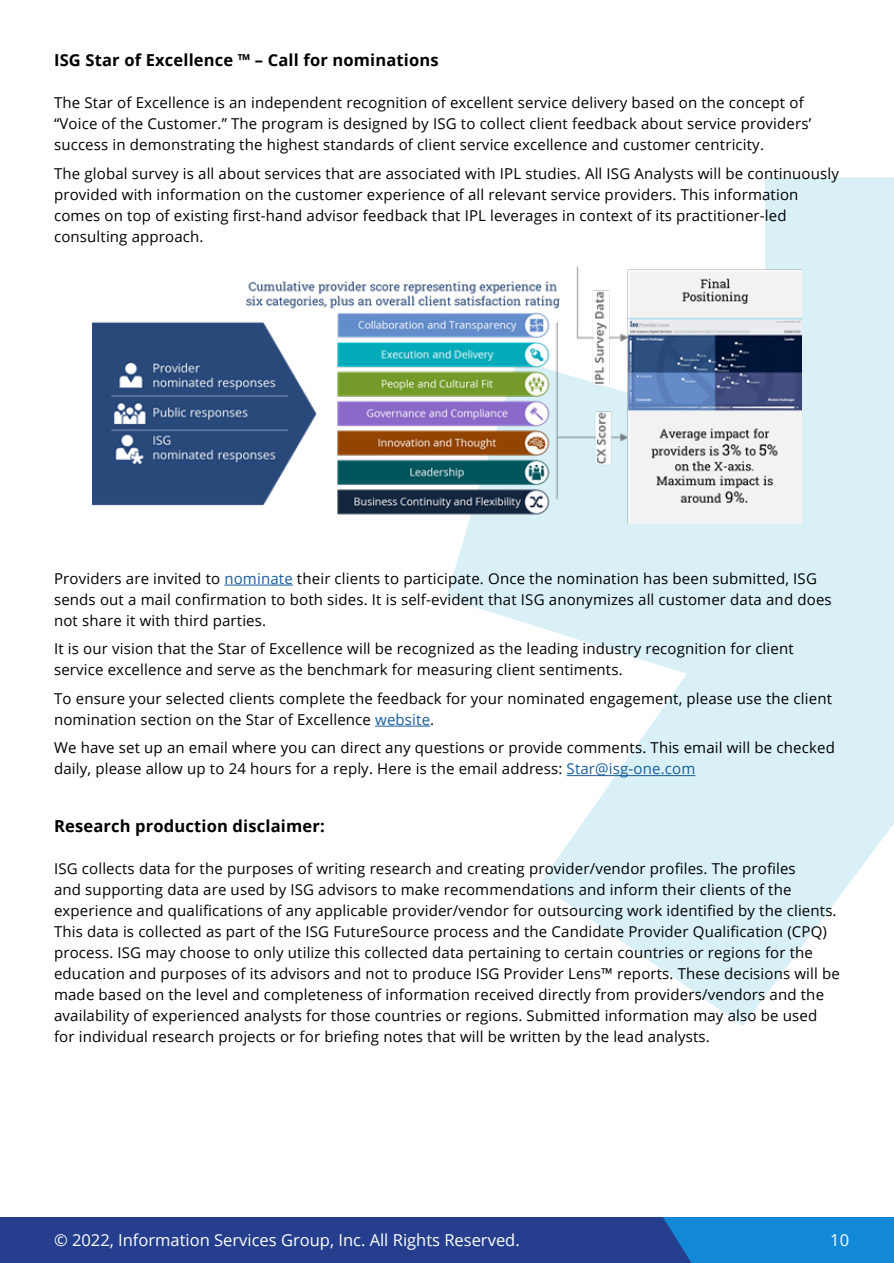
<style>
.page{position:relative;width:894px;height:1263px;background:#fff}
.page>*{position:absolute;margin:0;border:0;box-sizing:border-box;transform-origin:0 0}
.t1{font:700 16.5px "Open Sans";letter-spacing:.01em;color:#000}
.t2{font:16.5px "Open Sans";color:#fff}
.t3{font:15px/21px "Open Sans";letter-spacing:.01em;color:#000}
.s1{color:#175d9e}
</style>
<div class="page">
<svg style="left:446px;top:177px;width:447px;height:849px;fill:#d9f0f6"></svg>
<hr style="left:224px;top:584px;width:69px;height:1px;background:#175d9e">
<hr style="left:375px;top:725px;width:55px;height:1px;background:#175d9e">
<hr style="left:566px;top:775px;width:129px;height:1px;background:#175d9e">
<div style="left:0;top:1217px;width:893px;height:46px;background:#253f8e"></div>
<div style="left:663px;top:1217px;width:230px;height:46px;background:#1289d7"></div>
<img style="left:92px;top:263px;width:709px;height:261px">
<p class="t1" style="left:54px;top:49px;width:386px">ISG Star of Excellence ™ – Call for nominations</p>
<p class="t3" style="left:54px;top:92px;width:758px">The Star of Excellence is an independent recognition of excellent service delivery based on the concept of “Voice of the Customer.” The program is designed by ISG to collect client feedback about service providers’ success in demonstrating the highest standards of client service excellence and customer centricity.</p>
<p class="t3" style="left:54px;top:162px;width:786px">The global survey is all about services that are associated with IPL studies. All ISG Analysts will be continuously provided with information on the customer experience of all relevant service providers. This information comes on top of existing first-hand advisor feedback that IPL leverages in context of its practitioner-led consulting approach.</p>
<p class="t3" style="left:54px;top:567px;width:778px">Providers are invited to <span class="s1">nominate</span> their clients to participate. Once the nomination has been submitted, ISG sends out a mail confirmation to both sides. It is self-evident that ISG anonymizes all customer data and does not share it with third parties.</p>
<p class="t3" style="left:54px;top:638px;width:741px">It is our vision that the Star of Excellence will be recognized as the leading industry recognition for client service excellence and serve as the benchmark for measuring client sentiments.</p>
<p class="t3" style="left:54px;top:687px;width:779px">To ensure your selected clients complete the feedback for your nominated engagement, please use the client nomination section on the Star of Excellence <span class="s1">website</span>.</p>
<p class="t3" style="left:54px;top:737px;width:782px">We have set up an email where you can direct any questions or provide comments. This email will be checked daily, please allow up to 24 hours for a reply. Here is the email address: <span class="s1">Star@isg-one.com</span></p>
<p class="t1" style="left:54px;top:814px;width:272px">Research production disclaimer:</p>
<p class="t3" style="left:54px;top:857px;width:787px">ISG collects data for the purposes of writing research and creating provider/vendor profiles. The profiles<br>and supporting data are used by ISG advisors to make recommendations and inform their clients of the experience and qualifications of any applicable provider/vendor for outsourcing work identified by the clients.<br>This data is collected as part of the ISG FutureSource process and the Candidate Provider Qualification (CPQ) process. ISG may choose to only utilize this collected data pertaining to certain countries or regions for the education and purposes of its advisors and not to produce ISG Provider Lens™ reports. These decisions will be made based on the level and completeness of information received directly from providers/vendors and the availability of experienced analysts for those countries or regions. Submitted information may also be used for individual research projects or for briefing notes that will be written by the lead analysts.</p>
<p class="t2" style="left:54px;top:1229px;width:467px">© 2022, Information Services Group, Inc. All Rights Reserved.</p>
<p class="t2" style="left:830px;top:1229px;width:20px">10</p>
</div>
